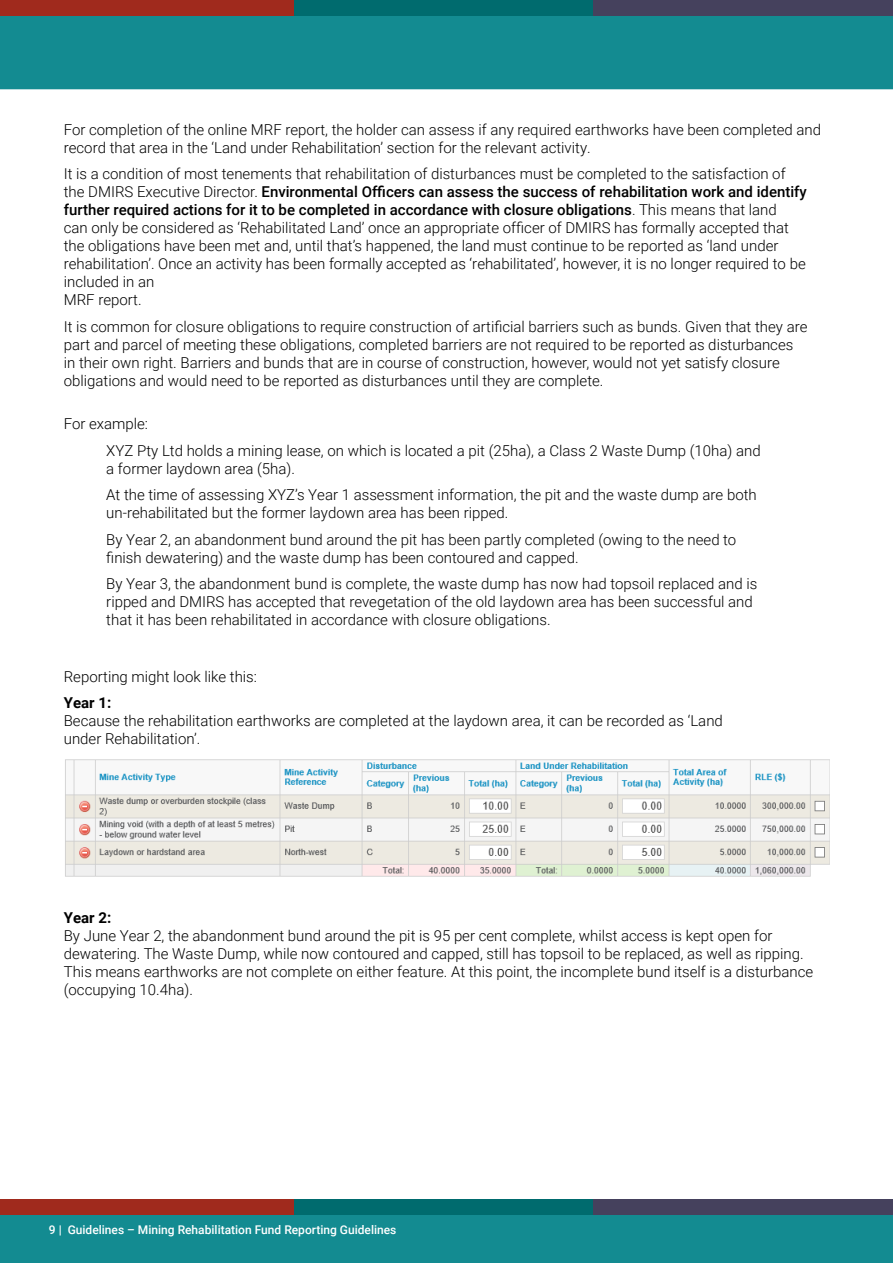
<style>
.page{position:relative;width:893px;height:1263px;background:#fff}
.page>*{position:absolute;margin:0;border:0;box-sizing:border-box;transform-origin:0 0}
.Main_Copy{font:300 15px/18px "Roboto";color:#000}
.Main_copy_indented{font:300 15px/18px "Roboto";color:#000}
.Main_Copy-2{font:700 15px "Roboto";color:#000}
.t1{font:500 12px "Roboto";color:#fff}
.s1{font-weight:500}
</style>
<div class="page">
<div style="left:0;top:15px;width:893px;height:74px;background:#138b91"></div>
<div style="left:0;top:0;width:299px;height:15px;background:#a02a1d"></div>
<div style="left:295px;top:0;width:299px;height:15px;background:#006b6e"></div>
<div style="left:594px;top:0;width:299px;height:15px;background:#45415d"></div>
<div style="left:0;top:1214px;width:893px;height:49px;background:#138b91"></div>
<div style="left:0;top:1199px;width:299px;height:15px;background:#a02a1d"></div>
<div style="left:295px;top:1199px;width:299px;height:15px;background:#006b6e"></div>
<div style="left:594px;top:1199px;width:299px;height:15px;background:#45415d"></div>
<img style="left:65px;top:759px;width:764px;height:118px">
<p class="Main_Copy" style="left:64px;top:120px;width:759px">For completion of the online MRF report, the holder can assess if any required earthworks have been completed and record that area in the ‘Land under Rehabilitation’ section for the relevant activity.</p>
<p class="Main_Copy" style="left:64px;top:164px;width:745px">It is a condition of most tenements that rehabilitation of disturbances must be completed to the satisfaction of the DMIRS Executive Director. <span class="s1">Environmental Officers can assess the success of rehabilitation work and identify further required actions for it to be completed in accordance with closure obligations</span>. This means that land<br>can only be considered as ‘Rehabilitated Land’ once an appropriate officer of DMIRS has formally accepted that the obligations have been met and, until that’s happened, the land must continue to be reported as ‘land under rehabilitation’. Once an activity has been formally accepted as ‘rehabilitated’, however, it is no longer required to be included in an<br>MRF report.</p>
<p class="Main_Copy" style="left:64px;top:317px;width:745px">It is common for closure obligations to require construction of artificial barriers such as bunds. Given that they are part and parcel of meeting these obligations, completed barriers are not required to be reported as disturbances in their own right. Barriers and bunds that are in course of construction, however, would not yet satisfy closure obligations and would need to be reported as disturbances until they are complete.</p>
<p class="Main_Copy" style="left:64px;top:414px;width:86px">For example:</p>
<p class="Main_copy_indented" style="left:106px;top:441px;width:656px">XYZ Pty Ltd holds a mining lease, on which is located a pit (25ha), a Class 2 Waste Dump (10ha) and a former laydown area (5ha).</p>
<p class="Main_copy_indented" style="left:106px;top:485px;width:652px">At the time of assessing XYZ’s Year 1 assessment information, the pit and the waste dump are both un-rehabilitated but the former laydown area has been ripped.</p>
<p class="Main_copy_indented" style="left:106px;top:530px;width:632px">By Year 2, an abandonment bund around the pit has been partly completed (owing to the need to finish dewatering) and the waste dump has been contoured and capped.</p>
<p class="Main_copy_indented" style="left:106px;top:574px;width:653px">By Year 3, the abandonment bund is complete, the waste dump has now had topsoil replaced and is ripped and DMIRS has accepted that revegetation of the old laydown area has been successful and that it has been rehabilitated in accordance with closure obligations.</p>
<p class="Main_Copy" style="left:64px;top:667px;width:195px">Reporting might look like this:</p>
<p class="Main_Copy-2" style="left:64px;top:692px;width:49px">Year 1:</p>
<p class="Main_Copy" style="left:64px;top:711px;width:661px">Because the rehabilitation earthworks are completed at the laydown area, it can be recorded as ‘Land under Rehabilitation’.</p>
<p class="Main_Copy-2" style="left:64px;top:907px;width:49px">Year 2:</p>
<p class="Main_Copy" style="left:64px;top:926px;width:751px">By June Year 2, the abandonment bund around the pit is 95 per cent complete, whilst access is kept open for dewatering. The Waste Dump, while now contoured and capped, still has topsoil to be replaced, as well as ripping.<br>This means earthworks are not complete on either feature. At this point, the incomplete bund itself is a disturbance (occupying 10.4ha).</p>
<p class="t1" style="left:49px;top:1221px;width:349px">9 | Guidelines – Mining Rehabilitation Fund Reporting Guidelines</p>
</div>
